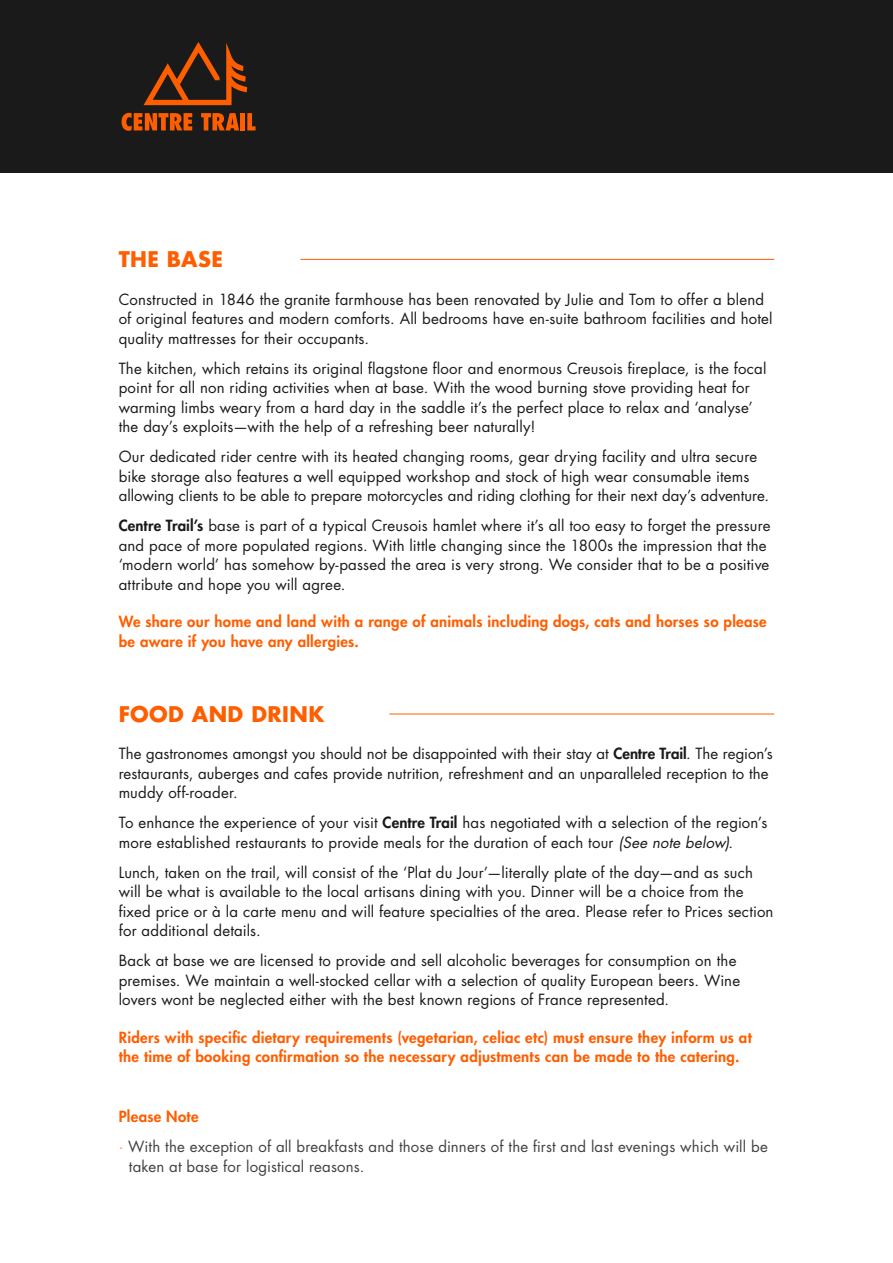
<style>
.page{position:relative;width:893px;height:1263px;background:#fff}
.page>*{position:absolute;margin:0;border:0;box-sizing:border-box;transform-origin:0 0}
.t1{font:700 21px "Futura Std";letter-spacing:.02em;color:#ff5e00}
.t2{font:15px/19.5px "Futura Std";letter-spacing:.01em;color:#191a19}
.t3{font:800 15px/19.5px "Futura Std";letter-spacing:.02em;color:#ff5e00}
.t4{font:15px/30px "Futura Std";letter-spacing:.01em;color:#434140}
.s1{font-weight:800}
.s2{font-style:italic}
.s3{font-weight:800;color:#ff5e00}
.s4{color:#ff8a3f}
</style>
<div class="page">
<div style="left:0;top:0;width:893px;height:173px;background:#191a19"></div>
<svg style="left:122px;top:113px;width:70px;height:18px"></svg>
<svg style="left:201px;top:113px;width:38px;height:17px"></svg>
<div style="left:240px;top:113px;width:5px;height:17px;background:#ff5e00"></div>
<svg style="left:247px;top:113px;width:9px;height:17px"></svg>
<svg style="left:144px;top:42px;width:103px;height:63px"></svg>
<hr style="left:300px;top:259px;width:474px;height:1px;background:#ff5e00">
<hr style="left:389px;top:714px;width:385px;height:1px;background:#ff5e00">
<h1 class="t1" style="left:119px;top:246px;width:106px">THE BASE</h1>
<p class="t2" style="left:119px;top:290px;width:655px">Constructed in 1846 the granite farmhouse has been renovated by Julie and Tom to offer a blend of original features and modern comforts. All bedrooms have en-suite bathroom facilities and hotel quality mattresses for their occupants.</p>
<p class="t2" style="left:119px;top:359px;width:649px">The kitchen, which retains its original flagstone floor and enormous Creusois fireplace, is the focal point for all non riding activities when at base. With the wood burning stove providing heat for warming limbs weary from a hard day in the saddle it’s the perfect place to relax and ‘analyse’ the day’s exploits—with the help of a refreshing beer naturally!</p>
<p class="t2" style="left:119px;top:447px;width:652px">Our dedicated rider centre with its heated changing rooms, gear drying facility and ultra secure bike storage also features a well equipped workshop and stock of high wear consumable items allowing clients to be able to prepare motorcycles and riding clothing for their next day’s adventure.</p>
<p class="t2" style="left:119px;top:516px;width:653px"><span class="s1">Centre Trail’s</span> base is part of a typical Creusois hamlet where it’s all too easy to forget the pressure and pace of more populated regions. With little changing since the 1800s the impression that the ‘modern world’ has somehow by-passed the area is very strong. We consider that to be a positive attribute and hope you will agree.</p>
<p class="t3" style="left:119px;top:612px;width:650px">We share our home and land with a range of animals including dogs, cats and horses so please be aware if you have any allergies.</p>
<h1 class="t1" style="left:119px;top:700px;width:207px">FOOD AND DRINK</h1>
<p class="t2" style="left:119px;top:744px;width:656px">The gastronomes amongst you should not be disappointed with their stay at <span class="s1">Centre Trail</span>. The region’s restaurants, auberges and cafes provide nutrition, refreshment and an unparalleled reception to the muddy off-roader.</p>
<p class="t2" style="left:119px;top:813px;width:650px">To enhance the experience of your visit <span class="s1">Centre Trail</span> has negotiated with a selection of the region’s more established restaurants to provide meals for the duration of each tour <span class="s2">(See note below)</span>.</p>
<p class="t2" style="left:119px;top:863px;width:656px">Lunch, taken on the trail, will consist of the ‘Plat du Jour’—literally plate of the day—and as such will be what is available to the local artisans dining with you. Dinner will be a choice from the fixed price or à la carte menu and will feature specialties of the area. Please refer to Prices section for additional details.</p>
<p class="t2" style="left:119px;top:951px;width:623px">Back at base we are licensed to provide and sell alcoholic beverages for consumption on the premises. We maintain a well-stocked cellar with a selection of quality European beers. Wine lovers wont be neglected either with the best known regions of France represented.</p>
<p class="t3" style="left:119px;top:1028px;width:635px">Riders with specific dietary requirements (vegetarian, celiac etc) must ensure they inform us at the time of booking confirmation so the necessary adjustments can be made to the catering.</p>
<p class="t4" style="left:119px;top:1102px;width:651px"><span class="s3">Please Note<br></span><span class="s4">·</span> With the exception of all breakfasts and those dinners of the first and last evenings which will be</p>
<p class="t4" style="left:129px;top:1151px;width:237px">taken at base for logistical reasons.</p>
</div>
